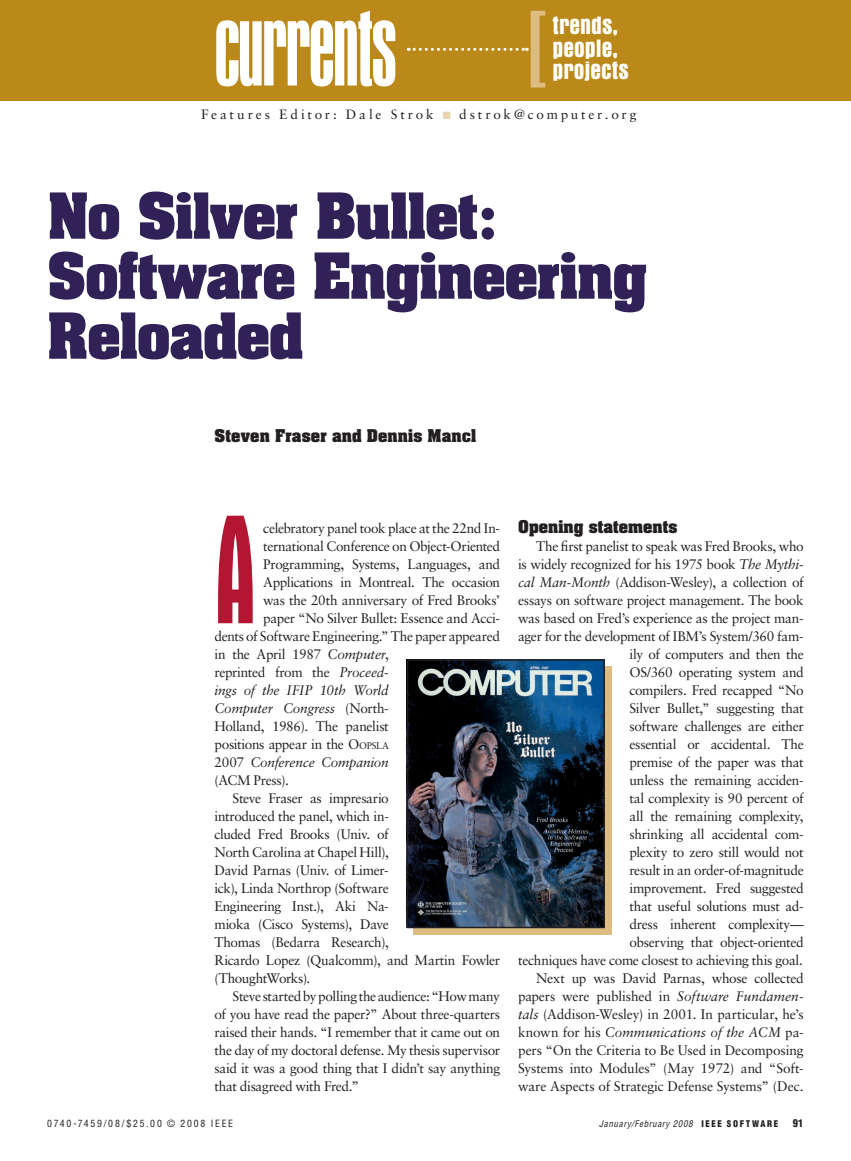
<style>
.page{position:relative;width:851px;height:1161px;background:#fff}
.page>*{position:absolute;margin:0;border:0;box-sizing:border-box;transform-origin:0 0}
.t1{font:condensed 157.5px "Aurora BT";color:#b41530}
.t2{font:condensed 108px "Aurora BT";letter-spacing:-.02em;color:#fff}
.t3{font:700 54px/60px "Aachen";letter-spacing:-.02em;color:#302257}
.t4{font:700 condensed 25.5px/22.5px "Aurora BT";color:#fff}
.t5{font:700 15px "Aachen";letter-spacing:.005em;color:#231f20}
.t6{font:13.8px/18px "Sabon";letter-spacing:-.025em;color:#231f20;text-align:right}
.t7{font:italic 13.8px "Sabon";letter-spacing:-.015em;color:#231f20}
.t8{font:13.5px "Sabon";letter-spacing:.205em;color:#231f20}
.t9{font:900 condensed 10.5px "Helvetica";color:#231f20}
.t10{font:condensed 9.75px "Helvetica";letter-spacing:.18em;color:#231f20}
.t11{font:italic condensed 9px "Helvetica";letter-spacing:.07em;color:#231f20}
.s1{font-size:103.5px;color:#ddbc82}
.s2{color:#ead4ae}
.s3{font-style:italic}
.s4{font-style:normal}
.s5{font-size:9.75px}
.s6{font-weight:900;font-style:normal}
</style>
<div class="page">
<div style="left:0;top:0;width:850px;height:101px;background:#ba891a"></div>
<svg style="left:408px;top:48px;width:119px;height:3px"></svg>
<div style="left:413px;top:666px;width:198px;height:269px;background:#ddbc82"></div>
<img style="left:410px;top:662px;width:192px;height:263px">
<div style="left:407px;top:659px;width:198px;height:269px;border:2px solid #231f20"></div>
<h2 class="t2" style="left:214px;top:-8px;width:332px">currents <span class="s1">[</span></h2>
<h3 class="t4" style="left:552px;top:14px;width:78px">trends, people, projects</h3>
<p class="t8" style="left:201px;top:107px;width:437px">Features Editor: Dale Strok <span class="s2">■</span> dstrok@computer.org</p>
<h3 class="t3" style="left:47px;top:185px;width:602px">No Silver Bullet:<br>Software Engineering<br>Reloaded</h3>
<p class="t5" style="left:214px;top:425px;width:263px">Steven Fraser and Dennis Mancl</p>
<h1 class="t1" style="left:214px;top:487px;width:43px">A</h1>
<p class="t6" style="left:263px;top:519px;width:238px">celebratory panel took place at the 22nd In-</p>
<p class="t6" style="left:263px;top:537px;width:238px">ternational Conference on Object-Oriented</p>
<p class="t6" style="left:263px;top:555px;width:238px">Programming, Systems, Languages, and</p>
<p class="t6" style="left:263px;top:573px;width:238px">Ap-plications in Montreal. The occasion</p>
<p class="t6" style="left:263px;top:591px;width:238px">was the 20th anniversary of Fred Brooks’</p>
<p class="t6" style="left:263px;top:609px;width:238px">paper “No Silver Bullet: Essence and Acci-</p>
<p class="t6" style="left:214px;top:627px;width:287px">dents of Software Engineering.” The paper appeared</p>
<p class="t6" style="left:214px;top:645px;width:176px">in the April 1987 <span class="s3">Computer</span>,</p>
<p class="t6" style="left:214px;top:663px;width:176px">reprinted from the <span class="s3">Proceed-</span></p>
<p class="t7" style="left:214px;top:682px;width:176px">ings of the IFIP 10th World</p>
<p class="t7" style="left:214px;top:700px;width:176px">Computer Congress <span class="s4">(North-</span></p>
<p class="t6" style="left:214px;top:717px;width:176px">Holland, 1986). The panelist</p>
<p class="t6" style="left:214px;top:735px;width:176px">positions appear in the O<span class="s5">opsla</span></p>
<p class="t7" style="left:214px;top:754px;width:176px"><span class="s4">2007</span> Conference Companion</p>
<p class="t6" style="left:214px;top:771px;width:76px">(ACM Press).</p>
<p class="t6" style="left:232px;top:789px;width:158px">Steve Fraser as impresario</p>
<p class="t6" style="left:214px;top:807px;width:175px">in-troduced the panel, which in-</p>
<p class="t6" style="left:214px;top:825px;width:176px">cluded Fred Brooks (Univ. of</p>
<p class="t6" style="left:214px;top:843px;width:176px">North Carolina at Chapel Hill),</p>
<p class="t6" style="left:214px;top:861px;width:176px">David Parnas (Univ. of Limer-</p>
<p class="t6" style="left:214px;top:879px;width:176px">ick), Linda Northrop (Software</p>
<p class="t6" style="left:214px;top:897px;width:176px">Engineering Inst.), Aki Na-</p>
<p class="t6" style="left:214px;top:915px;width:176px">mioka (Cisco Systems), Dave</p>
<p class="t6" style="left:214px;top:933px;width:176px">Thomas (Bedarra Research),</p>
<p class="t6" style="left:214px;top:951px;width:287px">Ricardo Lopez (Qualcomm), and Martin Fowler</p>
<p class="t6" style="left:214px;top:969px;width:97px">(ThoughtWorks).</p>
<p class="t6" style="left:232px;top:987px;width:269px">Steve started by polling the audience: “How many</p>
<p class="t6" style="left:214px;top:1005px;width:287px">of you have read the paper?” About three-quarters</p>
<p class="t6" style="left:214px;top:1023px;width:287px">raised their hands. “I remember that it came out on</p>
<p class="t6" style="left:214px;top:1041px;width:287px">the day of my doctoral defense. My thesis supervisor</p>
<p class="t6" style="left:214px;top:1059px;width:287px">said it was a good thing that I didn’t say anything</p>
<p class="t6" style="left:214px;top:1077px;width:146px">that disagreed with Fred.”</p>
<p class="t5" style="left:518px;top:516px;width:161px">Opening statements</p>
<p class="t6" style="left:518px;top:537px;width:287px">The first panelist to speak was Fred Brooks, who<br>is widely recognized for his 1975 book <span class="s3">The Mythi&shy;cal Man-Month</span> (Addison-Wesley), a collection of essays on software project management. The book was based on Fred’s experience as the project man&shy;ager for the development of IBM’s System/360 fam&shy;ily of computers and then the<br>OS/360 operating system and<br>compilers. Fred recapped “No<br>Silver Bullet,” suggesting that<br>software challenges are either<br>essential or accidental. The<br>premise of the paper was that<br>unless the remaining acciden-<br>tal complexity is 90 percent of<br>all the remaining complexity,<br>shrinking all accidental com-<br>plexity to zero still would not<br>result in an order-of-magnitude<br>improvement. Fred suggested<br>that useful solutions must ad-<br>dress inherent complexity—<br>observing that object-oriented<br>techniques have come closest to achieving this goal.<br>Next up was David Parnas, whose collected papers were published in <span class="s3">Software Fundamen&shy;tals</span> (Addison-Wesley) in 2001. In particular, he’s known for his <span class="s3">Communications of the ACM</span> pa&shy;pers “On the Criteria to Be Used in Decomposing Systems into Modules” (May 1972) and “Soft&shy;ware Aspects of Strategic Defense Systems” (Dec.</p>
<p class="t10" style="left:47px;top:1118px;width:187px">0740-7459/08/$25.00 © 2008 IEEE</p>
<p class="t11" style="left:599px;top:1118px;width:180px">January/February 2008 <span class="s6">IEEE SOF T WA R E</span></p>
<p class="t9" style="left:792px;top:1117px;width:12px">91</p>
</div>
